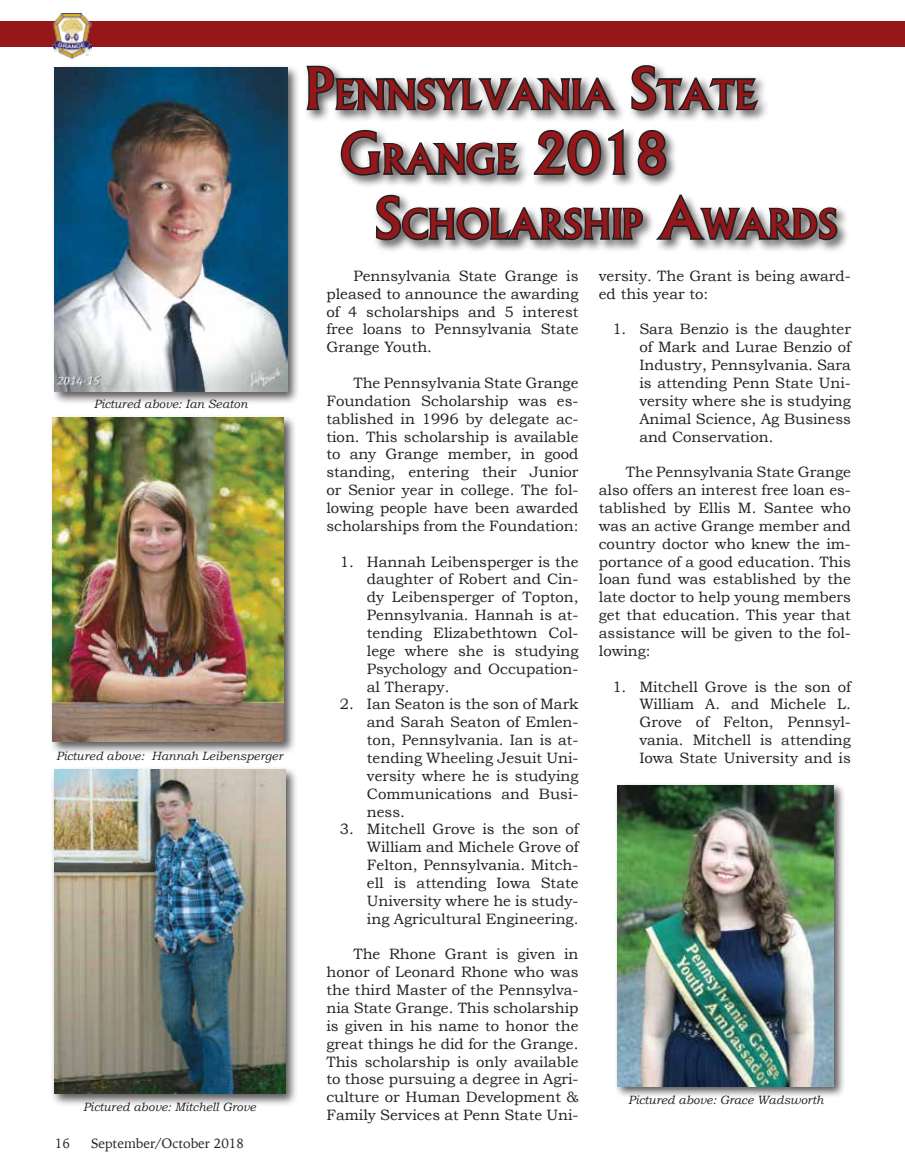
<style>
.page{position:relative;width:905px;height:1175px;background:#fff}
.page>*{position:absolute;margin:0;border:0;box-sizing:border-box;transform-origin:0 0}
.t1{font:500 54px "Albertus";color:#96171a}
.t2{font:500 37.8px "Albertus";color:#96171a}
.t3{font:15px/17.9px "Bookman Old Style";color:#231f20;text-align:justify}
.t4{font:13.5px "Iowan Old Style";color:#231f20}
.t5{font:italic 12px "Bookman Old Style";color:#231f20}
.s1{font-size:54px}
.s2{font-size:37.8px}
</style>
<div class="page">
<div style="left:614px;top:782px;width:231px;height:316px;background:#231f20;opacity:.75"></div>
<img style="left:618px;top:785px;width:216px;height:301px">
<div style="left:49px;top:414px;width:248px;height:340px;background:#231f20;opacity:.75"></div>
<img style="left:53px;top:418px;width:231px;height:324px">
<div style="left:51px;top:64px;width:249px;height:340px;background:#231f20;opacity:.75"></div>
<img style="left:55px;top:68px;width:232px;height:324px">
<div style="left:51px;top:766px;width:247px;height:340px;background:#231f20;opacity:.75"></div>
<img style="left:54px;top:769px;width:231px;height:324px">
<div style="left:0;top:21px;width:904px;height:26px;background:#96171a"></div>
<img style="left:53px;top:14px;width:38px;height:44px">
<div style="left:304px;top:62px;width:545px;height:191px;background:#231f20;opacity:.75"></div>
<svg style="left:304px;top:64px;width:315px;height:48px"></svg>
<svg style="left:630px;top:63px;width:131px;height:50px"></svg>
<svg style="left:339px;top:128px;width:183px;height:49px"></svg>
<svg style="left:531px;top:126px;width:96px;height:52px"></svg>
<svg style="left:636px;top:128px;width:31px;height:49px"></svg>
<svg style="left:374px;top:193px;width:270px;height:49px"></svg>
<svg style="left:652px;top:183px;width:187px;height:70px"></svg>
<p class="t5" style="left:94px;top:397px;width:155px">Pictured above: Ian Seaton</p>
<p class="t5" style="left:56px;top:749px;width:228px">Pictured above: Hannah Leibensperger</p>
<p class="t5" style="left:83px;top:1099px;width:174px">Pictured above: Mitchell Grove</p>
<p class="t4" style="left:55px;top:1131px;width:17px">16</p>
<p class="t4" style="left:91px;top:1131px;width:154px">September/October 2018</p>
<h2 class="t2" style="left:306px;top:71px;width:451px"><span class="s1">P</span>ENNSYLVANIA <span class="s1">S</span>TATE</h2>
<h1 class="t1" style="left:340px;top:120px;width:330px">G<span class="s2">RANGE</span> 2018</h1>
<h2 class="t2" style="left:374px;top:201px;width:465px"><span class="s1">S</span>CHOLARSHIP <span class="s1">A</span>WARDS</h2>
<p class="t3" style="left:326px;top:267px;width:254px;text-indent:27px">Pennsylvania State Grange is pleased to announce the awarding of 4 scholarships and 5 interest free loans to Pennsylvania State Grange Youth.</p>
<p class="t3" style="left:326px;top:374px;width:254px;text-indent:27px">The Pennsylvania State Grange Foundation Scholarship was es&shy;tablished in 1996 by delegate ac&shy;tion. This scholarship is available to any Grange member, in good standing, entering their Junior or Senior year in college. The fol&shy;lowing people have been awarded scholarships from the Foundation:</p>
<p class="t3" style="left:367px;top:552px;width:213px;text-indent:-27px">1. Hannah Leibensperger is the daughter of Robert and Cin&shy;dy Leibensperger of Topton, Pennsylvania. Hannah is at&shy;tending Elizabethtown Col&shy;lege where she is studying Psychology and Occupation&shy;al Therapy.</p>
<p class="t3" style="left:367px;top:695px;width:213px;text-indent:-27px">2. Ian Seaton is the son of Mark and Sarah Seaton of Emlen&shy;ton, Pennsylvania. Ian is at&shy;tending Wheeling Jesuit Uni&shy;versity where he is studying Communications and Busi&shy;ness.</p>
<p class="t3" style="left:367px;top:820px;width:213px;text-indent:-27px">3. Mitchell Grove is the son of William and Michele Grove of Felton, Pennsylvania. Mitch&shy;ell is attending Iowa State University where he is study&shy;ing Agricultural Engineering.</p>
<p class="t3" style="left:326px;top:945px;width:254px;text-indent:27px">The Rhone Grant is given in honor of Leonard Rhone who was the third Master of the Pennsylva&shy;nia State Grange. This scholarship is given in his name to honor the great things he did for the Grange.<br>This scholarship is only available to those pursuing a degree in Agri&shy;culture or Human Development &amp; Family Services at Penn State Uni-</p>
<p class="t3" style="left:598px;top:267px;width:254px">versity. The Grant is being award&shy;ed this year to:</p>
<p class="t3" style="left:639px;top:320px;width:213px;text-indent:-27px">1. Sara Benzio is the daughter of Mark and Lurae Benzio of Industry, Pennsylvania. Sara is attending Penn State Uni&shy;versity where she is studying Animal Science, Ag Business and Conservation.</p>
<p class="t3" style="left:598px;top:463px;width:254px;text-indent:27px">The Pennsylvania State Grange also offers an interest free loan es&shy;tablished by Ellis M. Santee who was an active Grange member and country doctor who knew the im&shy;portance of a good education. This loan fund was established by the late doctor to help young members get that education. This year that assistance will be given to the fol&shy;lowing:</p>
<p class="t3" style="left:639px;top:677px;width:213px;text-indent:-27px">1. Mitchell Grove is the son of William A. and Michele L.<br>Grove of Felton, Pennsyl&shy;vania. Mitchell is attending Iowa State University and is</p>
<p class="t5" style="left:628px;top:1092px;width:197px">Pictured above: Grace Wadsworth</p>
</div>
